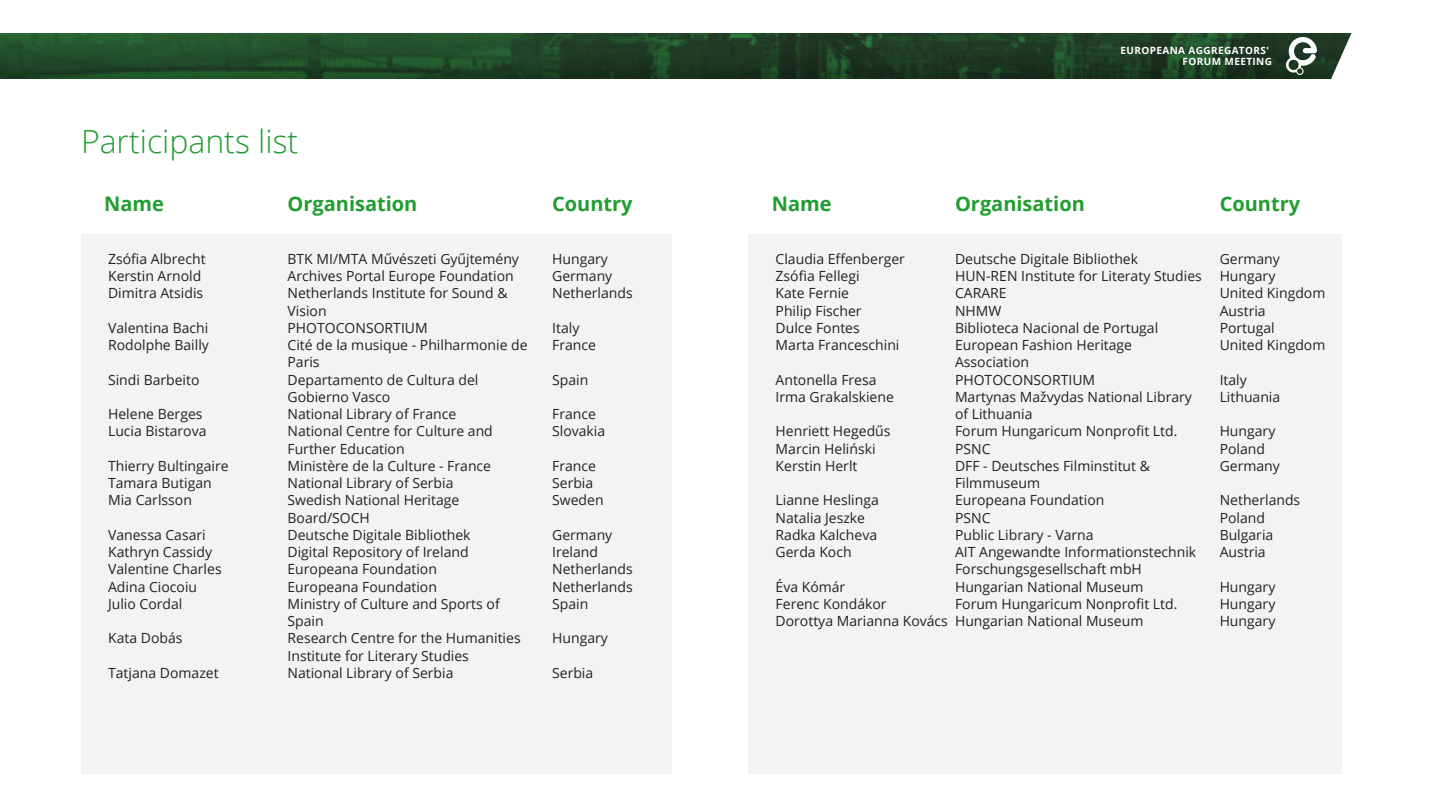
<style>
.page{position:relative;width:1440px;height:810px;background:#fff}
.page>*{position:absolute;margin:0;border:0;box-sizing:border-box;transform-origin:0 0}
.t1{font:300 32px "Open Sans";color:#219d31}
.t2{font:700 20px "Open Sans";color:#219d31}
.t3{font:14px/17.2px "Open Sans";color:#222}
.t4{font:700 10px "Open Sans";letter-spacing:.04em;color:#fff}
</style>
<div class="page">
<div style="left:81px;top:234px;width:591px;height:540px;background:#f1f1ee"></div>
<div style="left:748px;top:234px;width:593px;height:540px;background:#f1f1ee"></div>
<img style="left:0;top:34px;width:1317px;height:45px">
<img style="left:1287px;top:38px;width:30px;height:36px">
<svg style="left:1317px;top:33px;width:35px;height:46px"></svg>
<p class="t1" style="left:81px;top:119px;width:219px">Participants list</p>
<p class="t2" style="left:288px;top:190px;width:131px">Organisation</p>
<p class="t2" style="left:552px;top:190px;width:82px">Country</p>
<p class="t3" style="left:108px;top:250px;width:99px">Zsófia Albrecht</p>
<p class="t3" style="left:108px;top:267px;width:95px">Kerstin Arnold</p>
<p class="t3" style="left:108px;top:284px;width:97px">Dimitra Atsidis</p>
<p class="t3" style="left:108px;top:319px;width:102px">Valentina Bachi</p>
<p class="t3" style="left:108px;top:336px;width:102px">Rodolphe Bailly</p>
<p class="t3" style="left:108px;top:371px;width:93px">Sindi Barbeito</p>
<p class="t3" style="left:108px;top:405px;width:96px">Helene Berges</p>
<p class="t3" style="left:108px;top:422px;width:100px">Lucia Bistarova</p>
<p class="t3" style="left:108px;top:457px;width:122px">Thierry Bultingaire</p>
<p class="t3" style="left:108px;top:474px;width:105px">Tamara Butigan</p>
<p class="t3" style="left:108px;top:491px;width:85px">Mia Carlsson</p>
<p class="t3" style="left:108px;top:526px;width:99px">Vanessa Casari</p>
<p class="t3" style="left:108px;top:543px;width:105px">Kathryn Cassidy</p>
<p class="t3" style="left:108px;top:560px;width:115px">Valentine Charles</p>
<p class="t3" style="left:108px;top:578px;width:91px">Adina Ciocoiu</p>
<p class="t3" style="left:108px;top:595px;width:76px">Julio Cordal</p>
<p class="t3" style="left:108px;top:629px;width:76px">Kata Dobás</p>
<p class="t3" style="left:108px;top:664px;width:112px">Tatjana Domazet</p>
<p class="t2" style="left:104px;top:190px;width:61px">Name</p>
<p class="t3" style="left:288px;top:250px;width:233px">BTK MI/MTA Művészeti Gyűjtemény</p>
<p class="t3" style="left:288px;top:267px;width:228px">Archives Portal Europe Foundation</p>
<p class="t3" style="left:288px;top:284px;width:222px">Netherlands Institute for Sound &amp;<br>Vision</p>
<p class="t3" style="left:288px;top:319px;width:142px">PHOTOCONSORTIUM</p>
<p class="t3" style="left:288px;top:336px;width:242px">Cité de la musique - Philharmonie de<br>Paris</p>
<p class="t3" style="left:288px;top:371px;width:192px">Departamento de Cultura del<br>Gobierno Vasco</p>
<p class="t3" style="left:288px;top:405px;width:170px">National Library of France</p>
<p class="t3" style="left:288px;top:422px;width:207px">National Centre for Culture and<br>Further Education</p>
<p class="t3" style="left:288px;top:457px;width:205px">Ministère de la Culture - France</p>
<p class="t3" style="left:288px;top:474px;width:168px">National Library of Serbia</p>
<p class="t3" style="left:288px;top:491px;width:173px">Swedish National Heritage<br>Board/SOCH</p>
<p class="t3" style="left:288px;top:526px;width:185px">Deutsche Digitale Bibliothek</p>
<p class="t3" style="left:288px;top:543px;width:183px">Digital Repository of Ireland</p>
<p class="t3" style="left:288px;top:560px;width:151px">Europeana Foundation</p>
<p class="t3" style="left:288px;top:578px;width:151px">Europeana Foundation</p>
<p class="t3" style="left:288px;top:595px;width:214px">Ministry of Culture and Sports of<br>Spain</p>
<p class="t3" style="left:288px;top:629px;width:235px">Research Centre for the Humanities<br>Institute for Literary Studies</p>
<p class="t3" style="left:288px;top:664px;width:168px">National Library of Serbia</p>
<p class="t3" style="left:552px;top:250px;width:57px">Hungary</p>
<p class="t3" style="left:552px;top:267px;width:62px">Germany</p>
<p class="t3" style="left:552px;top:284px;width:82px">Netherlands</p>
<p class="t3" style="left:552px;top:319px;width:29px">Italy</p>
<p class="t3" style="left:552px;top:336px;width:45px">France</p>
<p class="t3" style="left:552px;top:371px;width:38px">Spain</p>
<p class="t3" style="left:552px;top:405px;width:45px">France</p>
<p class="t3" style="left:552px;top:422px;width:55px">Slovakia</p>
<p class="t3" style="left:552px;top:457px;width:45px">France</p>
<p class="t3" style="left:552px;top:474px;width:43px">Serbia</p>
<p class="t3" style="left:552px;top:491px;width:53px">Sweden</p>
<p class="t3" style="left:552px;top:526px;width:62px">Germany</p>
<p class="t3" style="left:552px;top:543px;width:47px">Ireland</p>
<p class="t3" style="left:552px;top:560px;width:82px">Netherlands</p>
<p class="t3" style="left:552px;top:578px;width:82px">Netherlands</p>
<p class="t3" style="left:552px;top:595px;width:38px">Spain</p>
<p class="t3" style="left:552px;top:629px;width:57px">Hungary</p>
<p class="t3" style="left:552px;top:664px;width:43px">Serbia</p>
<p class="t4" style="left:1121px;top:43px;width:150px">EUROPEANA AGGREGATORS'</p>
<p class="t4" style="left:1183px;top:54px;width:91px">FORUM MEETING</p>
<p class="t2" style="left:772px;top:190px;width:61px">Name</p>
<p class="t2" style="left:955px;top:190px;width:131px">Organisation</p>
<p class="t2" style="left:1220px;top:190px;width:82px">Country</p>
<p class="t3" style="left:776px;top:250px;width:131px">Claudia Effenberger</p>
<p class="t3" style="left:776px;top:267px;width:86px">Zsófia Fellegi</p>
<p class="t3" style="left:776px;top:284px;width:75px">Kate Fernie</p>
<p class="t3" style="left:776px;top:302px;width:88px">Philip Fischer</p>
<p class="t3" style="left:776px;top:319px;width:86px">Dulce Fontes</p>
<p class="t3" style="left:776px;top:336px;width:125px">Marta Franceschini</p>
<p class="t3" style="left:776px;top:371px;width:103px">Antonella Fresa</p>
<p class="t3" style="left:776px;top:388px;width:120px">Irma Grakalskiene</p>
<p class="t3" style="left:776px;top:422px;width:116px">Henriett Hegedűs</p>
<p class="t3" style="left:776px;top:440px;width:101px">Marcin Heliński</p>
<p class="t3" style="left:776px;top:457px;width:83px">Kerstin Herlt</p>
<p class="t3" style="left:776px;top:491px;width:105px">Lianne Heslinga</p>
<p class="t3" style="left:776px;top:509px;width:91px">Natalia Jeszke</p>
<p class="t3" style="left:776px;top:526px;width:103px">Radka Kalcheva</p>
<p class="t3" style="left:776px;top:543px;width:78px">Gerda Koch</p>
<p class="t3" style="left:776px;top:578px;width:71px">Éva Kómár</p>
<p class="t3" style="left:776px;top:595px;width:113px">Ferenc Kondákor</p>
<p class="t3" style="left:776px;top:612px;width:174px">Dorottya Marianna Kovács</p>
<p class="t3" style="left:955px;top:250px;width:185px">Deutsche Digitale Bibliothek</p>
<p class="t3" style="left:955px;top:267px;width:248px">HUN-REN Institute for Literaty Studies</p>
<p class="t3" style="left:955px;top:284px;width:53px">CARARE</p>
<p class="t3" style="left:955px;top:302px;width:48px">NHMW</p>
<p class="t3" style="left:955px;top:319px;width:205px">Biblioteca Nacional de Portugal</p>
<p class="t3" style="left:955px;top:336px;width:179px">European Fashion Heritage<br>Association</p>
<p class="t3" style="left:955px;top:371px;width:142px">PHOTOCONSORTIUM</p>
<p class="t3" style="left:955px;top:388px;width:238px">Martynas Mažvydas National Library of Lithuania</p>
<p class="t3" style="left:955px;top:422px;width:224px">Forum Hungaricum Nonprofit Ltd.</p>
<p class="t3" style="left:955px;top:440px;width:37px">PSNC</p>
<p class="t3" style="left:955px;top:457px;width:196px">DFF - Deutsches Filminstitut &amp;<br>Filmmuseum</p>
<p class="t3" style="left:955px;top:491px;width:151px">Europeana Foundation</p>
<p class="t3" style="left:955px;top:509px;width:37px">PSNC</p>
<p class="t3" style="left:955px;top:526px;width:140px">Public Library - Varna</p>
<p class="t3" style="left:955px;top:543px;width:243px">AIT Angewandte Informationstechnik<br>Forschungsgesellschaft mbH</p>
<p class="t3" style="left:955px;top:578px;width:190px">Hungarian National Museum</p>
<p class="t3" style="left:955px;top:595px;width:224px">Forum Hungaricum Nonprofit Ltd.</p>
<p class="t3" style="left:955px;top:612px;width:190px">Hungarian National Museum</p>
<p class="t3" style="left:1220px;top:250px;width:62px">Germany</p>
<p class="t3" style="left:1220px;top:267px;width:57px">Hungary</p>
<p class="t3" style="left:1220px;top:284px;width:107px">United Kingdom</p>
<p class="t3" style="left:1220px;top:302px;width:48px">Austria</p>
<p class="t3" style="left:1220px;top:319px;width:57px">Portugal</p>
<p class="t3" style="left:1220px;top:336px;width:107px">United Kingdom</p>
<p class="t3" style="left:1220px;top:371px;width:29px">Italy</p>
<p class="t3" style="left:1220px;top:388px;width:62px">Lithuania</p>
<p class="t3" style="left:1220px;top:422px;width:57px">Hungary</p>
<p class="t3" style="left:1220px;top:440px;width:47px">Poland</p>
<p class="t3" style="left:1220px;top:457px;width:62px">Germany</p>
<p class="t3" style="left:1220px;top:491px;width:82px">Netherlands</p>
<p class="t3" style="left:1220px;top:509px;width:47px">Poland</p>
<p class="t3" style="left:1220px;top:526px;width:55px">Bulgaria</p>
<p class="t3" style="left:1220px;top:543px;width:48px">Austria</p>
<p class="t3" style="left:1220px;top:578px;width:57px">Hungary</p>
<p class="t3" style="left:1220px;top:595px;width:57px">Hungary</p>
<p class="t3" style="left:1220px;top:612px;width:57px">Hungary</p>
</div>
